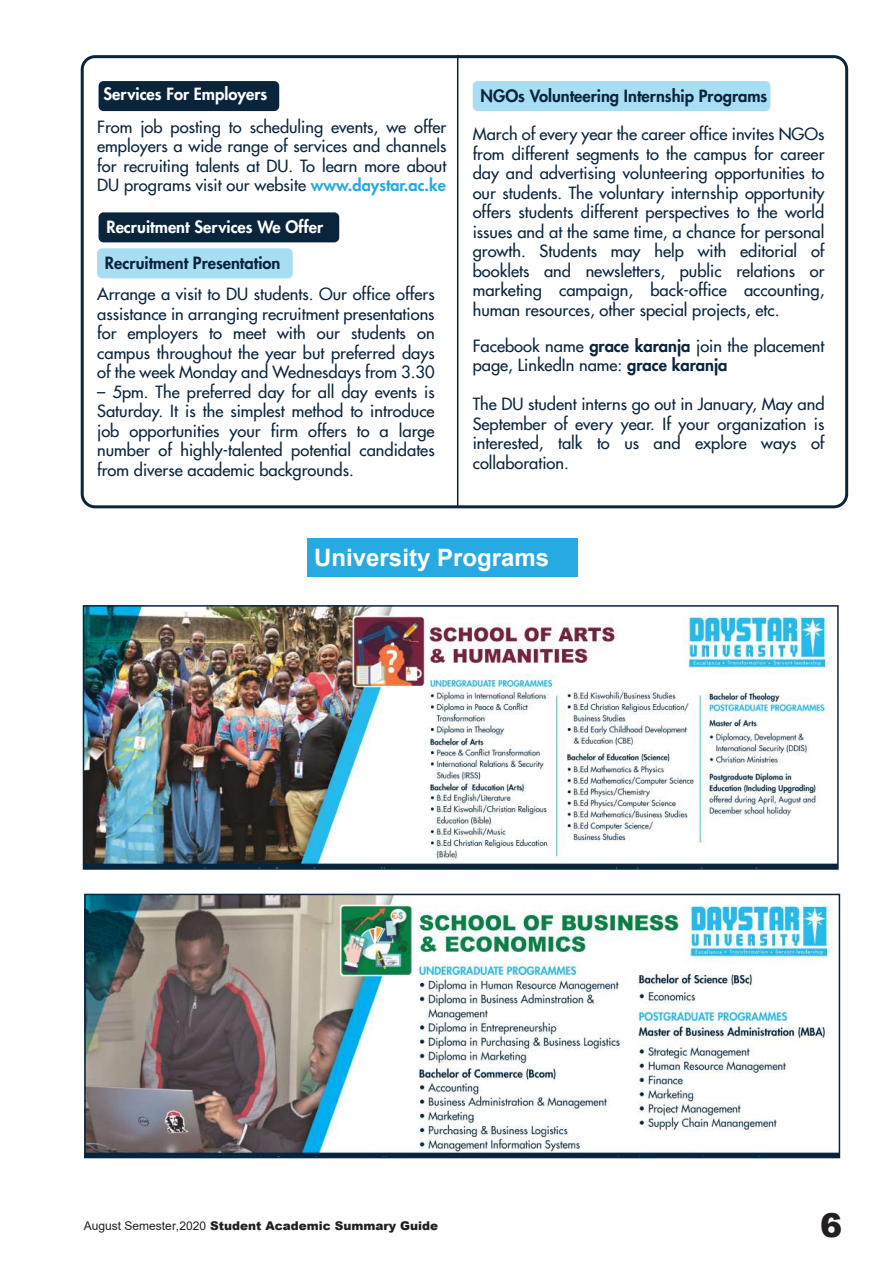
<style>
.page{position:relative;width:893px;height:1263px;background:#fff}
.page>*{position:absolute;margin:0;border:0;box-sizing:border-box;transform-origin:0 0}
.t1{font:900 33px "Arial";color:#231f20}
.t2{font:700 24px "Arial";color:#fff}
.t3{font:500 16.5px/19.5px "Futura";color:#0a243c;text-align:justify}
.t4{font:800 16.5px "Futura";color:#0a243c}
.t5{font:800 16.5px "Futura";color:#fff}
.t6{font:900 12px "Arial";color:#231f20}
.s1{font-weight:800;font-size:16.2px;color:#26aae1}
.s2{font-weight:800}
.s3{font-weight:400}
</style>
<div class="page">
<svg style="left:81px;top:55px;width:767px;height:453px"></svg>
<hr style="left:457px;top:55px;width:1px;height:452px;background:#0a243c">
<div style="left:99px;top:81px;width:180px;height:30px;background:#0a243c;border-radius:5px"></div>
<div style="left:97px;top:248px;width:196px;height:30px;background:#a8def4;border-radius:5px"></div>
<div style="left:99px;top:212px;width:240px;height:30px;background:#0a243c;border-radius:5px"></div>
<div style="left:473px;top:81px;width:297px;height:30px;background:#a8def4;border-radius:5px"></div>
<div style="left:307px;top:538px;width:270px;height:39px;background:#26aae1"></div>
<img style="left:86px;top:608px;width:750px;height:259px">
<div style="left:83px;top:605px;width:756px;height:265px;border:2px solid #0a243c"></div>
<img style="left:87px;top:897px;width:750px;height:258px">
<div style="left:84px;top:894px;width:756px;height:264px;border:2px solid #0a243c"></div>
<p class="t5" style="left:103px;top:84px;width:165px">Services For Employers</p>
<p class="t3" style="left:97px;top:117px;width:351px">From job posting to scheduling events, we offer employers a wide range of services and channels for recruiting talents at DU. To learn more about DU programs visit our website <span class="s1">www.daystar.ac.ke</span></p>
<p class="t5" style="left:106px;top:217px;width:218px">Recruitment Services We Offer</p>
<p class="t4" style="left:105px;top:253px;width:177px">Recruitment Presentation</p>
<p class="t3" style="left:97px;top:284px;width:339px">Arrange a visit to DU students. Our office offers assistance in arranging recruitment presentations for employers to meet with our students on campus throughout the year but preferred days of the week Monday and Wednesdays from 3.30</p>
<p class="t3" style="left:97px;top:382px;width:339px">– 5pm. The preferred day for all day events is Saturday. It is the simplest method to introduce job opportunities your firm offers to a large number of highly-talented potential candidates from diverse academic backgrounds.</p>
<p class="t4" style="left:481px;top:85px;width:288px">NGOs Volunteering Internship Programs</p>
<p class="t3" style="left:473px;top:125px;width:353px">March of every year the career office invites NGOs from different segments to the campus for career day and advertising volunteering opportunities to our students. The voluntary internship opportunity offers students different perspectives to the world issues and at the same time, a chance for personal growth. Students may help with editorial of booklets and newsletters, public relations or marketing campaign, back-office accounting, human resources, other special projects, etc.</p>
<p class="t3" style="left:473px;top:336px;width:353px">Facebook name <span class="s2">grace karanja</span> join the placement page, LinkedIn name: <span class="s2">grace karanja</span></p>
<p class="t3" style="left:473px;top:395px;width:353px">The DU student interns go out in January, May and September of every year. If your organization is interested, talk to us and explore ways of collaboration.</p>
<h2 class="t2" style="left:314px;top:541px;width:236px">University Programs</h2>
<p class="t6" style="left:84px;top:1217px;width:356px"><span class="s3">August Semester,2020</span> Student Academic Summary Guide</p>
<h1 class="t1" style="left:820px;top:1201px;width:24px">6</h1>
</div>
